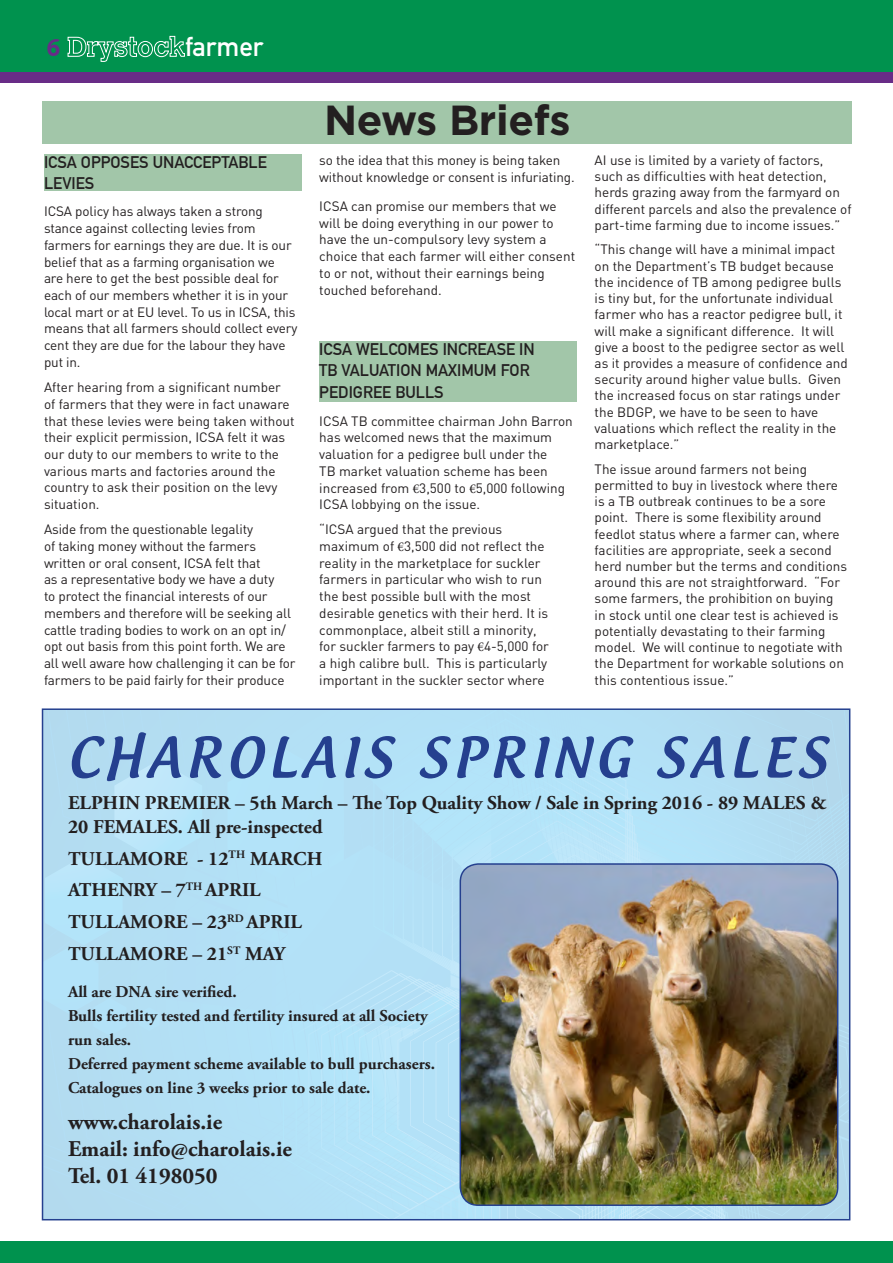
<style>
.page{position:relative;width:893px;height:1263px;background:#fff}
.page>*{position:absolute;margin:0;border:0;box-sizing:border-box;transform-origin:0 0}
.t1{font:500 52.5px "Androgyne";letter-spacing:.1em;color:#25408f}
.t2{font:700 42px "Gotham";letter-spacing:-.01em;color:#231f20}
.t3{font:27px "DIN Mittelschrift Alternate";color:#fff}
.t4{font:700 27px "Courier";color:#682c87}
.t5{font:700 22.5px/27px "Adobe Garamond Pro";color:#231f20}
.t6{font:700 19.5px/32px "Adobe Garamond Pro";color:#231f20}
.t7{font:700 16.5px/24px "Adobe Garamond Pro";color:#231f20}
.t8{font:700 16.5px/20.2px "DIN Alternate";color:#231f20}
.t9{font:13.5px/16.6px "DIN";color:#231f20}
.s1{font-family:"Minion Pro"}
</style>
<div class="page">
<div style="left:0;top:0;width:893px;height:72px;background:#00924e"></div>
<svg style="left:67px;top:36px;width:118px;height:26px"></svg>
<div style="left:0;top:72px;width:893px;height:11px;background:#682c87"></div>
<div style="left:0;top:1242px;width:893px;height:21px;background:#00924e"></div>
<div style="left:45px;top:1036px;width:182px;height:179px;background:#b3ddf2"></div>
<div style="left:47px;top:711px;width:180px;height:349px;background:#b3def3"></div>
<svg style="left:45px;top:760px;width:157px;height:276px;background:#b4e0f5"></svg>
<svg style="left:227px;top:711px;width:620px;height:506px;background:#b3e0f6"></svg>
<div style="left:44px;top:154px;width:257px;height:36px;background:#a2c6a9"></div>
<div style="left:319px;top:341px;width:258px;height:60px;background:#a2c6a9"></div>
<div style="left:43px;top:101px;width:809px;height:42px;background:#a2c6a9"></div>
<img style="left:460px;top:864px;width:378px;height:341px">
<div style="left:460px;top:863px;width:378px;height:343px;border:2px solid #25408f;border-radius:18px"></div>
<h3 class="t4" style="left:45px;top:26px;width:18px">6</h3>
<h3 class="t3" style="left:185px;top:31px;width:80px">farmer</h3>
<p class="t8" style="left:44px;top:151px;width:224px">ICSA OPPOSES UNACCEPTABLE<br>LEVIES</p>
<p class="t9" style="left:44px;top:203px;width:255px">ICSA policy has always taken a strong stance against collecting levies from farmers for earnings they are due. It is our belief that as a farming organisation we are here to get the best possible deal for each of our members whether it is in your local mart or at EU level. To us in ICSA, this means that all farmers should collect every cent they are due for the labour they have put in.</p>
<p class="t9" style="left:44px;top:379px;width:252px">After hearing from a significant number of farmers that they were in fact unaware that these levies were being taken without their explicit permission, ICSA felt it was our duty to our members to write to the various marts and factories around the country to ask their position on the levy situation.</p>
<p class="t9" style="left:44px;top:521px;width:253px">Aside from the questionable legality<br>of taking money without the farmers written or oral consent, ICSA felt that<br>as a representative body we have a duty<br>to protect the financial interests of our members and therefore will be seeking all cattle trading bodies to work on an opt in/ opt out basis from this point forth. We are all well aware how challenging it can be for farmers to be paid fairly for their produce</p>
<h2 class="t2" style="left:324px;top:92px;width:248px">News Briefs</h2>
<p class="t9" style="left:319px;top:151px;width:257px">so the idea that this money is being taken without knowledge or consent is infuriating.</p>
<p class="t9" style="left:319px;top:198px;width:257px">ICSA can promise our members that we will be doing everything in our power to have the un-compulsory levy system a choice that each farmer will either consent to or not, without their earnings being touched beforehand.</p>
<p class="t8" style="left:319px;top:338px;width:217px">ICSA WELCOMES INCREASE IN<br>TB VALUATION MAXIMUM FOR</p>
<p class="t8" style="left:319px;top:381px;width:126px">PEDIGREE BULLS</p>
<p class="t9" style="left:319px;top:412px;width:255px">ICSA TB committee chairman John Barron has welcomed news that the maximum valuation for a pedigree bull under the<br>TB market valuation scheme has been increased from <span class="s1">€</span>3,500 to <span class="s1">€</span>5,000 following ICSA lobbying on the issue.</p>
<p class="t9" style="left:319px;top:521px;width:231px">“ICSA argued that the previous maximum of <span class="s1">€</span>3,500 did not reflect the reality in the marketplace for suckler farmers in particular who wish to run the best possible bull with the most desirable genetics with their herd. It is commonplace, albeit still a minority, for suckler farmers to pay <span class="s1">€</span>4-5,000 for a high calibre bull. This is particularly important in the suckler sector where</p>
<p class="t9" style="left:595px;top:152px;width:258px;line-height:16.2px">AI use is limited by a variety of factors, such as difficulties with heat detection, herds grazing away from the farmyard on different parcels and also the prevalence of part-time farming due to income issues.”</p>
<p class="t9" style="left:595px;top:241px;width:255px;line-height:16.2px">“This change will have a minimal impact on the Department’s TB budget because the incidence of TB among pedigree bulls is tiny but, for the unfortunate individual farmer who has a reactor pedigree bull, it will make a significant difference. It will give a boost to the pedigree sector as well as it provides a measure of confidence and security around higher value bulls. Given the increased focus on star ratings under the BDGP, we have to be seen to have valuations which reflect the reality in the marketplace.”</p>
<p class="t9" style="left:595px;top:460px;width:254px;line-height:16.2px">The issue around farmers not being permitted to buy in livestock where there is a TB outbreak continues to be a sore point. There is some flexibility around feedlot status where a farmer can, where facilities are appropriate, seek a second herd number but the terms and conditions around this are not straightforward. “For some farmers, the prohibition on buying in stock until one clear test is achieved is potentially devastating to their farming model. We will continue to negotiate with the Department for workable solutions on this contentious issue.”</p>
<h1 class="t1" style="left:68px;top:724px;width:761px">CHAROLAIS SPRING SALES</h1>
<h3 class="t6" style="left:68px;top:792px;width:760px;line-height:23.4px">ELPHIN PREMIER – 5th March – The Top Quality Show / Sale in Spring 2016 - 89 MALES &amp;<br>20 FEMALES. All pre-inspected</h3>
<h3 class="t6" style="left:68px;top:843px;width:256px">TULLAMORE - 12<sup>TH</sup> MARCH<br>ATHENRY – 7<sup>TH</sup> APRIL<br>TULLAMORE – 23<sup>RD</sup> APRIL<br>TULLAMORE – 21<sup>ST</sup> MAY</h3>
<p class="t7" style="left:68px;top:980px;width:368px">All are DNA sire verified.<br>Bulls fertility tested and fertility insured at all Society run sales.<br>Deferred payment scheme available to bull purchasers.<br>Catalogues on line 3 weeks prior to sale date.</p>
<h3 class="t5" style="left:68px;top:1108px;width:225px">www.charolais.ie<br>Email: info@charolais.ie<br>Tel. 01 4198050</h3>
</div>
